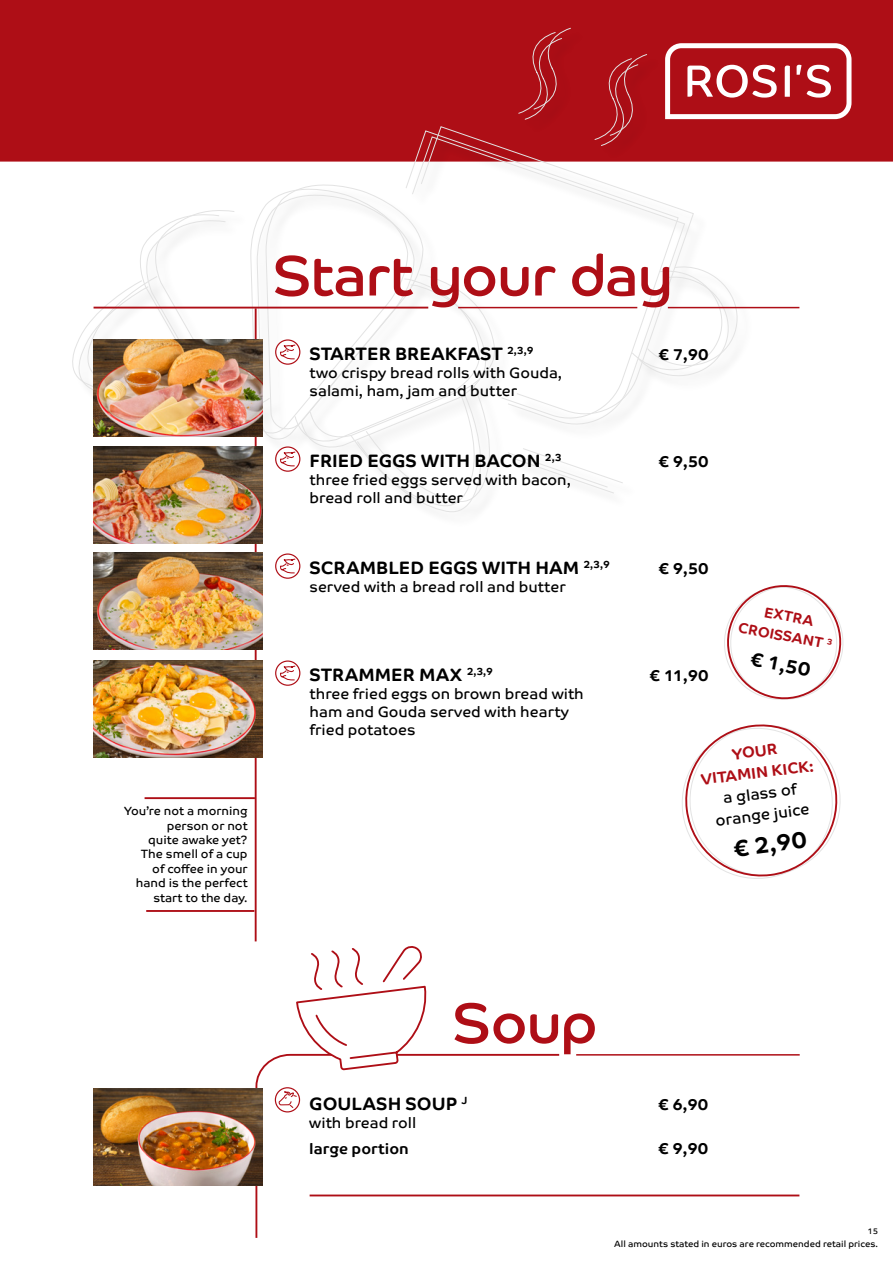
<style>
.page{position:relative;width:893px;height:1263px;background:#ae0e16}
.page>*{position:absolute;margin:0;border:0;box-sizing:border-box;transform-origin:0 0}
.t1{font:57px "Co Headline";color:#ae0e16}
.t2{font:700 23.55px "Co Text";color:#000}
.t3{font:700 19.5px "Co Text";color:#000}
.t4{font:700 18px "Co Text";color:#000}
.t5{font:700 16.05px "Co Text";color:#000}
.t6{font:15.6px/21.1px "Co Text";color:#000;text-align:center}
.t7{font:700 15.6px/21.1px "Co Text";color:#ae0e16;text-align:center}
.t8{font:15px/18px "Co Text";color:#000}
.t9{font:700 15px "Co Text";color:#000}
.t10{font:700 14.55px/19.8px "Co Text";color:#ae0e16;text-align:center}
.t11{font:12px/14.4px "Co Text";color:#000;text-align:right}
.t12{font:9px "Co Text";color:#000}
.t13{font:8.25px "Co Text";color:#000}
</style>
<div class="page">
<svg style="left:753px;top:43px;width:98px;height:76px"></svg>
<div style="left:0;top:162px;width:893px;height:1101px;background:#fff"></div>
<div style="left:75px;top:30px;width:678px;height:498px;background:#000;opacity:.2"></div>
<svg style="left:420px;top:126px;width:274px;height:358px"></svg>
<div style="left:151px;top:176px;width:346px;height:329px;background:#fff"></div>
<div style="left:78px;top:266px;width:665px;height:136px;background:#fff"></div>
<svg style="left:518px;top:27px;width:53px;height:93px"></svg>
<svg style="left:411px;top:136px;width:274px;height:358px;background:#f2ddde"></svg>
<svg style="left:142px;top:186px;width:347px;height:329px;background:#fcfcfc"></svg>
<svg style="left:594px;top:54px;width:54px;height:92px"></svg>
<svg style="left:69px;top:276px;width:665px;height:136px;background:#fbfafa"></svg>
<hr style="left:255px;top:308px;width:2px;height:633px;background:#ae0e16">
<hr style="left:94px;top:307px;width:334px;height:1px;background:#ae0e16">
<hr style="left:668px;top:307px;width:131px;height:1px;background:#ae0e16">
<hr style="left:458px;top:307px;width:179px;height:1px;background:#ae0e16">
<svg style="left:276px;top:340px;width:24px;height:24px"></svg>
<div style="left:275px;top:339px;width:25px;height:26px;border:1px solid #ae0e16;border-radius:50%"></div>
<svg style="left:279px;top:344px;width:17px;height:16px"></svg>
<svg style="left:276px;top:447px;width:24px;height:24px"></svg>
<div style="left:275px;top:446px;width:25px;height:26px;border:1px solid #ae0e16;border-radius:50%"></div>
<svg style="left:279px;top:451px;width:17px;height:16px"></svg>
<svg style="left:276px;top:554px;width:24px;height:24px"></svg>
<div style="left:275px;top:553px;width:25px;height:26px;border:1px solid #ae0e16;border-radius:50%"></div>
<svg style="left:279px;top:558px;width:17px;height:16px"></svg>
<svg style="left:276px;top:661px;width:24px;height:24px"></svg>
<div style="left:275px;top:660px;width:25px;height:26px;border:1px solid #ae0e16;border-radius:50%"></div>
<svg style="left:279px;top:665px;width:17px;height:16px"></svg>
<svg style="left:678px;top:721px;width:167px;height:162px;background:#fbf5f6"></svg>
<hr style="left:145px;top:797px;width:110px;height:2px;background:#ae0e16">
<hr style="left:146px;top:910px;width:108px;height:2px;background:#ae0e16">
<img style="left:94px;top:340px;width:168px;height:97px">
<img style="left:94px;top:446px;width:168px;height:97px">
<img style="left:94px;top:553px;width:168px;height:97px">
<img style="left:94px;top:660px;width:168px;height:97px">
<hr style="left:576px;top:1054px;width:224px;height:1px;background:#ae0e16">
<div style="left:255px;top:1053px;width:306px;height:187px;background:#fff"></div>
<svg style="left:295px;top:943px;width:133px;height:128px;background:#f8ebec"></svg>
<hr style="left:310px;top:1194px;width:489px;height:2px;background:#ae0e16">
<img style="left:94px;top:1088px;width:168px;height:97px">
<svg style="left:719px;top:579px;width:130px;height:125px;background:#faf4f4"></svg>
<p class="t11" style="left:124px;top:804px;width:125px">You’re not a morning person or not<br>quite awake yet?<br>The smell of a cup<br>of coffee in your hand is the perfect start to the day.</p>
<h1 class="t1" style="left:272px;top:242px;width:402px">Start your day</h1>
<p class="t4" style="left:310px;top:343px;width:225px">STARTER BREAKFAST <sup>2,3,9</sup></p>
<p class="t5" style="left:658px;top:345px;width:52px">€ 7,90</p>
<p class="t8" style="left:310px;top:364px;width:254px">two crispy bread rolls with Gouda, salami, ham, jam and butter</p>
<p class="t4" style="left:310px;top:450px;width:253px">FRIED EGGS WITH BACON <sup>2,3</sup></p>
<p class="t5" style="left:658px;top:452px;width:52px">€ 9,50</p>
<p class="t8" style="left:310px;top:471px;width:263px">three fried eggs served with bacon, bread roll and butter</p>
<p class="t4" style="left:310px;top:557px;width:302px">SCRAMBLED EGGS WITH HAM <sup>2,3,9</sup></p>
<p class="t5" style="left:658px;top:559px;width:52px">€ 9,50</p>
<p class="t8" style="left:310px;top:578px;width:258px">served with a bread roll and butter</p>
<p class="t4" style="left:310px;top:664px;width:185px">STRAMMER MAX <sup>2,3,9</sup></p>
<p class="t5" style="left:650px;top:666px;width:61px">€ 11,90</p>
<p class="t8" style="left:310px;top:685px;width:276px">three fried eggs on brown bread with ham and Gouda served with hearty fried potatoes</p>
<p class="t10" style="left:744px;top:598px;width:97px;rotate:11deg">EXTRA<br>CROISSANT <sup>3</sup></p>
<h3 class="t3" style="left:753px;top:647px;width:62px;rotate:11deg">€ 1,50</h3>
<p class="t7" style="left:697px;top:748px;width:115px;rotate:-7deg">YOUR<br>VITAMIN KICK:</p>
<p class="t6" style="left:712px;top:789px;width:96px;rotate:-7deg">a glass of orange juice</p>
<h2 class="t2" style="left:732px;top:835px;width:75px;rotate:-7deg">€ 2,90</h2>
<h1 class="t1" style="left:452px;top:990px;width:147px">Soup</h1>
<p class="t4" style="left:309px;top:1093px;width:160px">GOULASH SOUP <sup>J</sup></p>
<p class="t5" style="left:658px;top:1094px;width:52px">€ 6,90</p>
<p class="t8" style="left:309px;top:1113px;width:108px">with bread roll</p>
<p class="t9" style="left:309px;top:1140px;width:101px">large portion</p>
<p class="t5" style="left:658px;top:1139px;width:52px">€ 9,90</p>
<p class="t13" style="left:867px;top:1226px;width:12px">15</p>
<p class="t12" style="left:614px;top:1239px;width:265px">All amounts stated in euros are recommended retail prices.</p>
</div>
